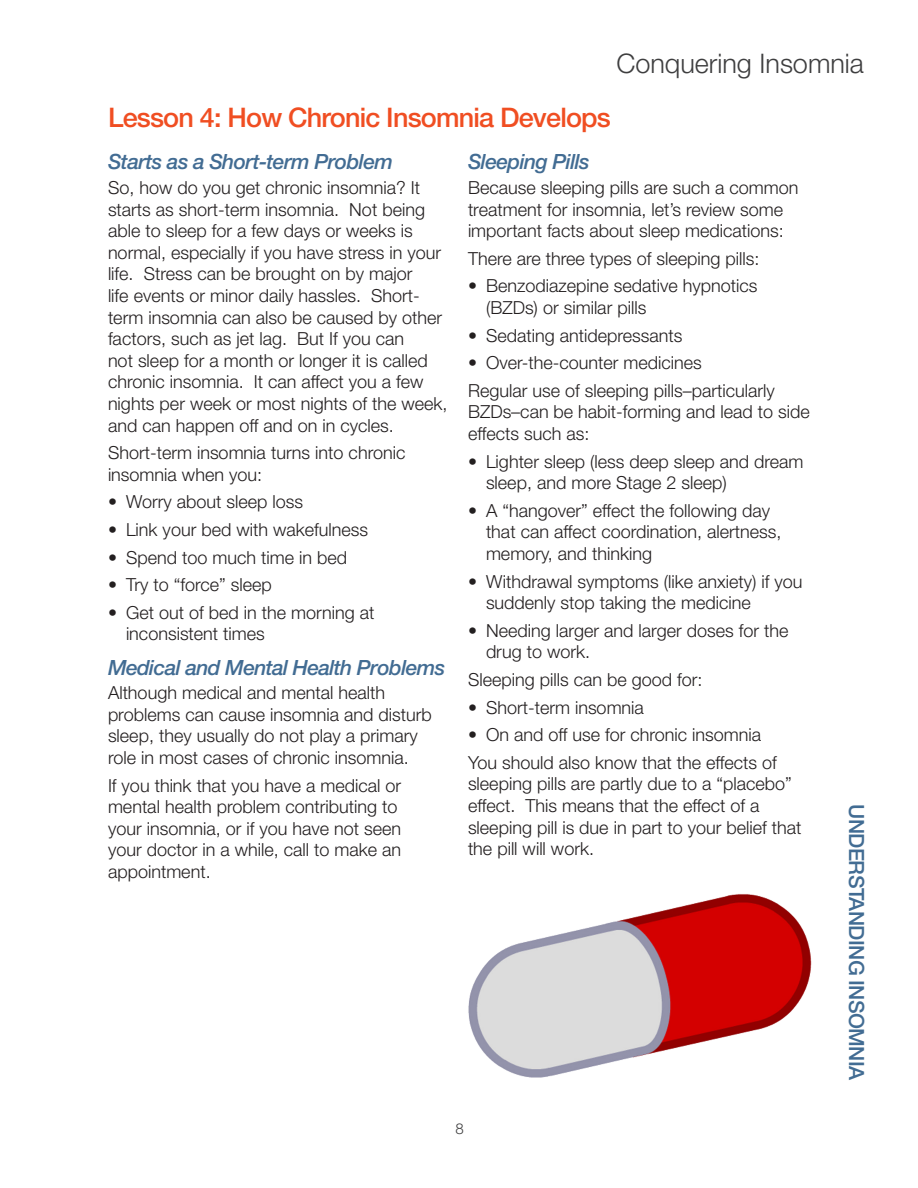
<style>
.page{position:relative;width:918px;height:1188px;background:#fff}
.page>*{position:absolute;margin:0;border:0;box-sizing:border-box;transform-origin:0 0}
.Heading_1{font:500 27px "Helvetica Neue LT Std";letter-spacing:-.03em;color:#f04e22}
.t1{font:300 27px "Helvetica Neue LT Std";color:#3e3e3f}
.Heading_2{font:italic 500 21px "Helvetica Neue LT Std";letter-spacing:-.03em;color:#426c93}
.t2{font:500 21px "Helvetica Neue LT Std";letter-spacing:-.03em;color:#426c93}
.Paragraph_Style_1{font:300 18px/21.6px "Helvetica Neue LT Std";color:#231f20}
.t3{font:300 15px "Helvetica Neue LT Std";color:#3e3e3f}
</style>
<div class="page">
<img style="left:468px;top:894px;width:344px;height:184px">
<h1 class="t1" style="left:616px;top:47px;width:249px">Conquering Insomnia</h1>
<p class="Heading_1" style="left:108px;top:102px;width:504px">Lesson 4: How Chronic Insomnia Develops</p>
<p class="Heading_2" style="left:108px;top:150px;width:287px">Starts as a Short-term Problem</p>
<p class="Paragraph_Style_1" style="left:108px;top:177px;width:341px">So, how do you get chronic insomnia? It starts as short-term insomnia. Not being able to sleep for a few days or weeks is normal, especially if you have stress in your life. Stress can be brought on by major<br>life events or minor daily hassles. Short&shy;term insomnia can also be caused by other factors, such as jet lag. But If you can<br>not sleep for a month or longer it is called chronic insomnia. It can affect you a few nights per week or most nights of the week, and can happen off and on in cycles.</p>
<p class="Paragraph_Style_1" style="left:108px;top:442px;width:299px">Short-term insomnia turns into chronic insomnia when you:</p>
<p class="Paragraph_Style_1" style="left:108px;top:491px;width:197px">• Worry about sleep loss</p>
<p class="Paragraph_Style_1" style="left:108px;top:519px;width:262px">• Link your bed with wakefulness</p>
<p class="Paragraph_Style_1" style="left:108px;top:546px;width:241px">• Spend too much time in bed</p>
<p class="Paragraph_Style_1" style="left:108px;top:574px;width:165px">• Try to “force” sleep</p>
<p class="Paragraph_Style_1" style="left:126px;top:601px;width:250px;text-indent:-18px">• Get out of bed in the morning at inconsistent times</p>
<p class="Heading_2" style="left:108px;top:655px;width:339px">Medical and Mental Health Problems</p>
<p class="Paragraph_Style_1" style="left:108px;top:682px;width:325px">Although medical and mental health problems can cause insomnia and disturb sleep, they usually do not play a primary role in most cases of chronic insomnia.</p>
<p class="Paragraph_Style_1" style="left:108px;top:774px;width:295px">If you think that you have a medical or mental health problem contributing to your insomnia, or if you have not seen your doctor in a while, call to make an appointment.</p>
<p class="Heading_2" style="left:468px;top:150px;width:123px">Sleeping Pills</p>
<p class="Paragraph_Style_1" style="left:468px;top:177px;width:332px">Because sleeping pills are such a common treatment for insomnia, let’s review some important facts about sleep medications:</p>
<p class="Paragraph_Style_1" style="left:468px;top:247px;width:293px">There are three types of sleeping pills:</p>
<p class="Paragraph_Style_1" style="left:486px;top:275px;width:273px;text-indent:-18px">• Benzodiazepine sedative hypnotics (BZDs) or similar pills</p>
<p class="Paragraph_Style_1" style="left:468px;top:324px;width:216px">• Sedating antidepressants</p>
<p class="Paragraph_Style_1" style="left:468px;top:352px;width:235px">• Over-the-counter medicines</p>
<p class="Paragraph_Style_1" style="left:468px;top:379px;width:343px">Regular use of sleeping pills–particularly<br>BZDs–can be habit-forming and lead to side effects such as:</p>
<p class="Paragraph_Style_1" style="left:486px;top:450px;width:319px;text-indent:-18px">• Lighter sleep (less deep sleep and dream sleep, and more Stage 2 sleep)</p>
<p class="Paragraph_Style_1" style="left:486px;top:499px;width:297px;text-indent:-18px">• A “hangover” effect the following day that can affect coordination, alertness, memory, and thinking</p>
<p class="Paragraph_Style_1" style="left:486px;top:570px;width:318px;text-indent:-18px">• Withdrawal symptoms (like anxiety) if you suddenly stop taking the medicine</p>
<p class="Paragraph_Style_1" style="left:486px;top:619px;width:304px;text-indent:-18px">• Needing larger and larger doses for the drug to work.</p>
<p class="Paragraph_Style_1" style="left:468px;top:669px;width:236px">Sleeping pills can be good for:</p>
<p class="Paragraph_Style_1" style="left:468px;top:696px;width:178px">• Short-term insomnia</p>
<p class="Paragraph_Style_1" style="left:468px;top:724px;width:295px">• On and off use for chronic insomnia</p>
<p class="Paragraph_Style_1" style="left:468px;top:751px;width:335px">You should also know that the effects of sleeping pills are partly due to a “placebo” effect. This means that the effect of a sleeping pill is due in part to your belief that the pill will work.</p>
<p class="t3" style="left:456px;top:1119px;width:10px">8</p>
<p class="t2" style="left:869px;top:804px;width:278px;rotate:90deg">UNDERSTANDING INSOMNIA</p>
</div>
